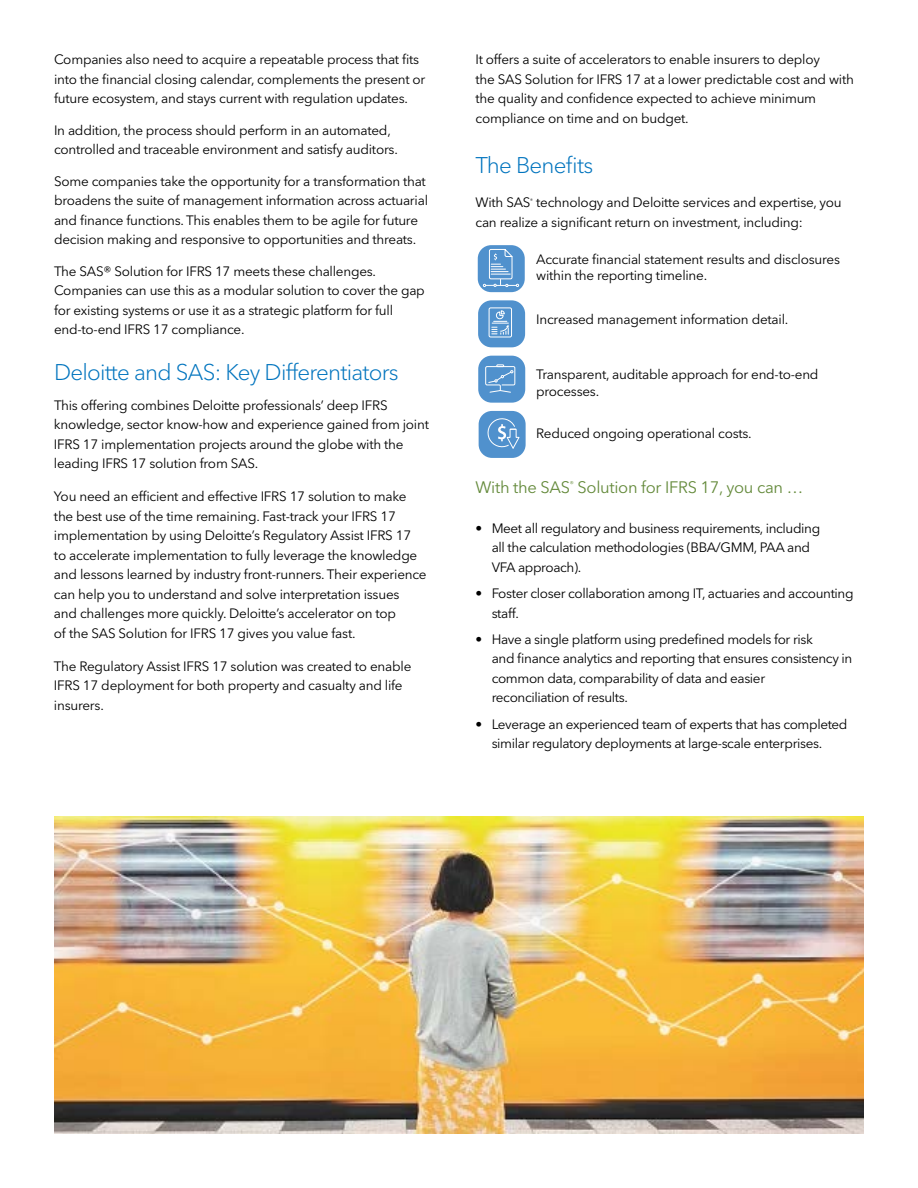
<style>
.page{position:relative;width:918px;height:1188px;background:#fff}
.page>*{position:absolute;margin:0;border:0;box-sizing:border-box;transform-origin:0 0}
.Subhead-1_Cobalt_bas{font:300 22.5px "Avenir Next W1 G";letter-spacing:-.035em;color:#0074be}
.Body{font:16.5px "Avenir Next W1 G";letter-spacing:-.02em;color:#648a3b}
.Body-2{font:13.5px/19.5px "Avenir Next W1 G";letter-spacing:-.02em;color:#000}
.Indent_Text{font:13.5px/16.5px "Avenir Next W1 G";letter-spacing:-.02em;color:#000}
.Body-3{font:6.9px "Avenir Next W1 G";color:#648a3b}
.Body-4{font:4.8px "Avenir Next W1 G";color:#000}
</style>
<div class="page">
<div style="left:478px;top:245px;width:47px;height:47px;background:#5091cd;border-radius:13px"></div>
<svg style="left:483px;top:249px;width:36px;height:38px"></svg>
<div style="left:478px;top:300px;width:47px;height:47px;background:#5091cd;border-radius:13px"></div>
<div style="left:489px;top:307px;width:23px;height:30px;border:1px solid #fff;border-radius:2px"></div>
<svg style="left:492px;top:310px;width:17px;height:24px"></svg>
<div style="left:478px;top:356px;width:47px;height:47px;background:#5091cd;border-radius:13px"></div>
<svg style="left:485px;top:364px;width:31px;height:29px"></svg>
<div style="left:479px;top:411px;width:47px;height:47px;background:#5091cd;border-radius:13px"></div>
<svg style="left:487px;top:418px;width:33px;height:31px"></svg>
<img style="left:54px;top:816px;width:810px;height:318px">
<p class="Body-2" style="left:54px;top:50px;width:373px">Companies also need to acquire a repeatable process that fits into the financial closing calendar, complements the present or future ecosystem, and stays current with regulation updates.</p>
<p class="Body-2" style="left:54px;top:120px;width:345px">In addition, the process should perform in an automated, controlled and traceable environment and satisfy auditors.</p>
<p class="Body-2" style="left:54px;top:171px;width:376px">Some companies take the opportunity for a transformation that broadens the suite of management information across actuarial and finance functions. This enables them to be agile for future decision making and responsive to opportunities and threats.</p>
<p class="Body-2" style="left:54px;top:261px;width:372px">The SAS® Solution for IFRS 17 meets these challenges.<br>Companies can use this as a modular solution to cover the gap for existing systems or use it as a strategic platform for full end-to-end IFRS 17 compliance.</p>
<p class="Subhead-1_Cobalt_bas" style="left:54px;top:359px;width:346px">Deloitte and SAS: Key Differentiators</p>
<p class="Body-2" style="left:54px;top:396px;width:377px">This offering combines Deloitte professionals’ deep IFRS knowledge, sector know-how and experience gained from joint IFRS 17 implementation projects around the globe with the leading IFRS 17 solution from SAS.</p>
<p class="Body-2" style="left:54px;top:487px;width:374px">You need an efficient and effective IFRS 17 solution to make the best use of the time remaining. Fast-track your IFRS 17 implementation by using Deloitte’s Regulatory Assist IFRS 17 to accelerate implementation to fully leverage the knowledge and lessons learned by industry front-runners. Their experience can help you to understand and solve interpretation issues<br>and challenges more quickly. Deloitte’s accelerator on top<br>of the SAS Solution for IFRS 17 gives you value fast.</p>
<p class="Body-2" style="left:54px;top:656px;width:359px">The Regulatory Assist IFRS 17 solution was created to enable<br>IFRS 17 deployment for both property and casualty and life insurers.</p>
<p class="Body-2" style="left:475px;top:50px;width:380px">It offers a suite of accelerators to enable insurers to deploy<br>the SAS Solution for IFRS 17 at a lower predictable cost and with the quality and confidence expected to achieve minimum compliance on time and on budget.</p>
<p class="Subhead-1_Cobalt_bas" style="left:476px;top:152px;width:119px">The Benefits</p>
<p class="Body-2" style="left:476px;top:193px;width:368px">With SAS technology and Deloitte services and expertise, you</p>
<p class="Body-4" style="left:530px;top:197px;width:4px">®</p>
<p class="Body-2" style="left:475px;top:213px;width:329px">can realize a significant return on investment, including:</p>
<p class="Indent_Text" style="left:536px;top:251px;width:305px">Accurate financial statement results and disclosures within the reporting timeline.</p>
<p class="Indent_Text" style="left:536px;top:311px;width:254px">Increased management information detail.</p>
<p class="Indent_Text" style="left:536px;top:366px;width:284px">Transparent, auditable approach for end-to-end processes.</p>
<p class="Indent_Text" style="left:536px;top:425px;width:217px">Reduced ongoing operational costs.</p>
<p class="Body" style="left:476px;top:478px;width:96px">With the SAS</p>
<p class="Body-3" style="left:570px;top:480px;width:6px">®</p>
<p class="Body" style="left:578px;top:478px;width:227px">Solution for IFRS 17, you can …</p>
<p class="Body-2" style="left:492px;top:519px;width:330px;text-indent:-16px">• Meet all regulatory and business requirements, including all the calculation methodologies (BBA/GMM, PAA and<br>VFA approach).</p>
<p class="Body-2" style="left:492px;top:584px;width:363px;text-indent:-16px">• Foster closer collaboration among IT, actuaries and accounting staff.</p>
<p class="Body-2" style="left:492px;top:630px;width:362px;text-indent:-16px">• Have a single platform using predefined models for risk<br>and finance analytics and reporting that ensures consistency in common data, comparability of data and easier<br>reconciliation of results.</p>
<p class="Body-2" style="left:492px;top:714px;width:357px;text-indent:-16px">• Leverage an experienced team of experts that has completed similar regulatory deployments at large-scale enterprises.</p>
</div>
